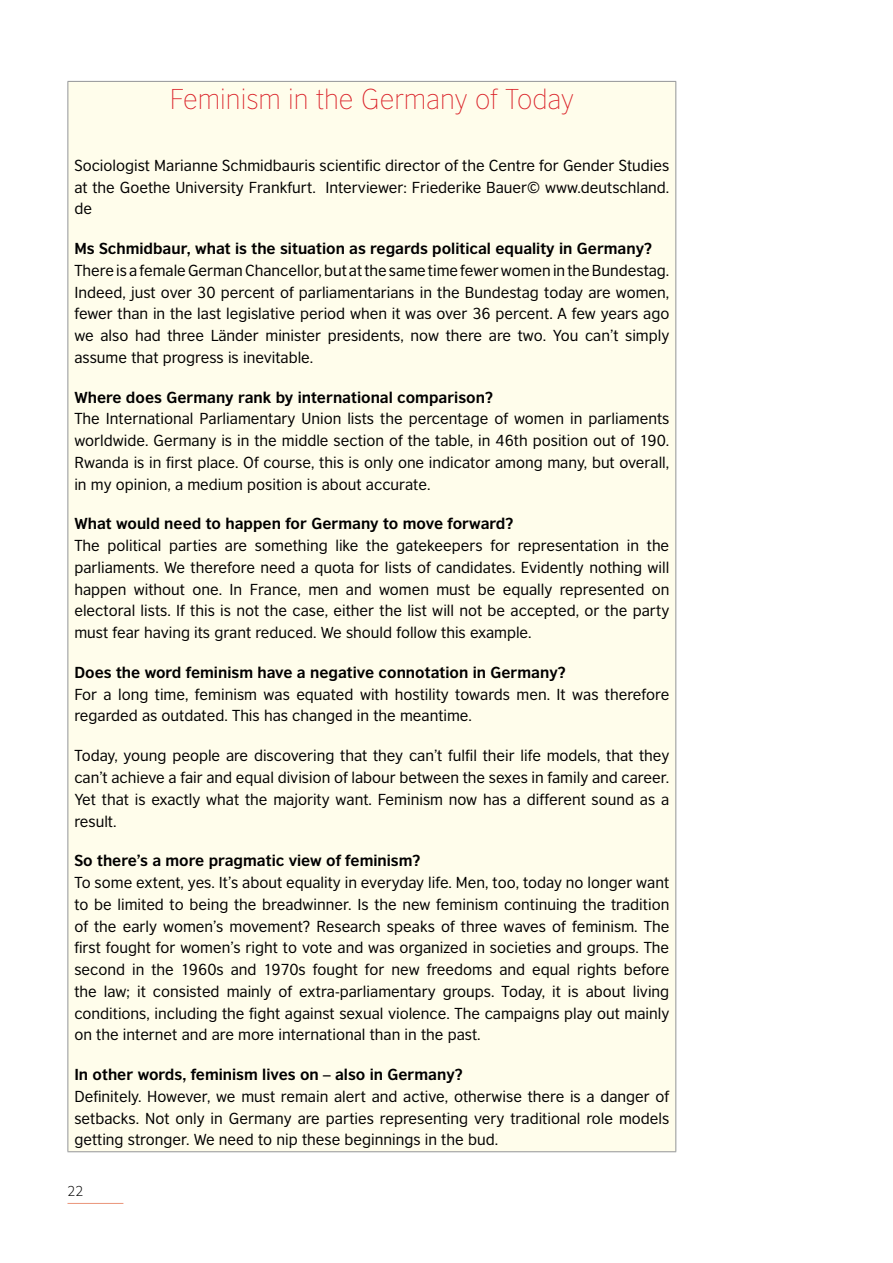
<style>
.page{position:relative;width:893px;height:1263px;background:#fff}
.page>*{position:absolute;margin:0;border:0;box-sizing:border-box;transform-origin:0 0}
.t1{font:200 27px "British Council Sans";color:#da2128}
.t2{font:15px/21.8px "British Council Sans";color:#000;text-align:justify}
.t3{font:700 15px "British Council Sans";color:#000}
.t4{font:300 13.5px "British Council Sans";color:#000}
</style>
<div class="page">
<hr style="left:68px;top:1203px;width:55px;height:1px;background:#ea947a">
<div style="left:68px;top:81px;width:608px;height:1071px;background:#fffdeb"></div>
<hr style="left:68px;top:81px;width:608px;height:1px;background:#939598">
<hr style="left:68px;top:82px;width:1px;height:1069px;background:#939598">
<hr style="left:675px;top:82px;width:1px;height:1069px;background:#939598">
<hr style="left:68px;top:1151px;width:608px;height:1px;background:#939598">
<h1 class="t1" style="left:170px;top:84px;width:405px">Feminism in the Germany of Today</h1>
<p class="t2" style="left:74px;top:154px;width:596px">Sociologist Marianne Schmidbauris scientific director of the Centre for Gender Studies at the Goethe University Frankfurt. Interviewer: Friederike Bauer© www.deutschland. de</p>
<p class="t3" style="left:74px;top:239px;width:579px">Ms Schmidbaur, what is the situation as regards political equality in Germany?</p>
<p class="t2" style="left:74px;top:259px;width:597px">There is a female German Chancellor, but at the same time fewer women in the Bundestag.<br>Indeed, just over 30 percent of parliamentarians in the Bundestag today are women, fewer than in the last legislative period when it was over 36 percent. A few years ago we also had three Länder minister presidents, now there are two. You can’t simply assume that progress is inevitable.</p>
<p class="t3" style="left:74px;top:388px;width:420px">Where does Germany rank by international comparison?</p>
<p class="t2" style="left:74px;top:408px;width:596px">The International Parliamentary Union lists the percentage of women in parliaments worldwide. Germany is in the middle section of the table, in 46th position out of 190.<br>Rwanda is in first place. Of course, this is only one indicator among many, but overall, in my opinion, a medium position is about accurate.</p>
<p class="t3" style="left:74px;top:514px;width:441px">What would need to happen for Germany to move forward?</p>
<p class="t2" style="left:74px;top:535px;width:597px">The political parties are something like the gatekeepers for representation in the parliaments. We therefore need a quota for lists of candidates. Evidently nothing will happen without one. In France, men and women must be equally represented on electoral lists. If this is not the case, either the list will not be accepted, or the party must fear having its grant reduced. We should follow this example.</p>
<p class="t3" style="left:74px;top:663px;width:493px">Does the word feminism have a negative connotation in Germany?</p>
<p class="t2" style="left:74px;top:683px;width:596px">For a long time, feminism was equated with hostility towards men. It was therefore regarded as outdated. This has changed in the meantime.</p>
<p class="t2" style="left:74px;top:745px;width:596px">Today, young people are discovering that they can’t fulfil their life models, that they can’t achieve a fair and equal division of labour between the sexes in family and career.<br>Yet that is exactly what the majority want. Feminism now has a different sound as a result.</p>
<p class="t3" style="left:74px;top:851px;width:348px">So there’s a more pragmatic view of feminism?</p>
<p class="t2" style="left:74px;top:871px;width:597px">To some extent, yes. It’s about equality in everyday life. Men, too, today no longer want to be limited to being the breadwinner. Is the new feminism continuing the tradition of the early women’s movement? Research speaks of three waves of feminism. The first fought for women’s right to vote and was organized in societies and groups. The second in the 1960s and 1970s fought for new freedoms and equal rights before the law; it consisted mainly of extra-parliamentary groups. Today, it is about living conditions, including the fight against sexual violence. The campaigns play out mainly on the internet and are more international than in the past.</p>
<p class="t3" style="left:74px;top:1065px;width:390px">In other words, feminism lives on – also in Germany?</p>
<p class="t2" style="left:74px;top:1085px;width:596px">Definitely. However, we must remain alert and active, otherwise there is a danger of setbacks. Not only in Germany are parties representing very traditional role models getting stronger. We need to nip these beginnings in the bud.</p>
<p class="t4" style="left:68px;top:1184px;width:18px">22</p>
</div>
